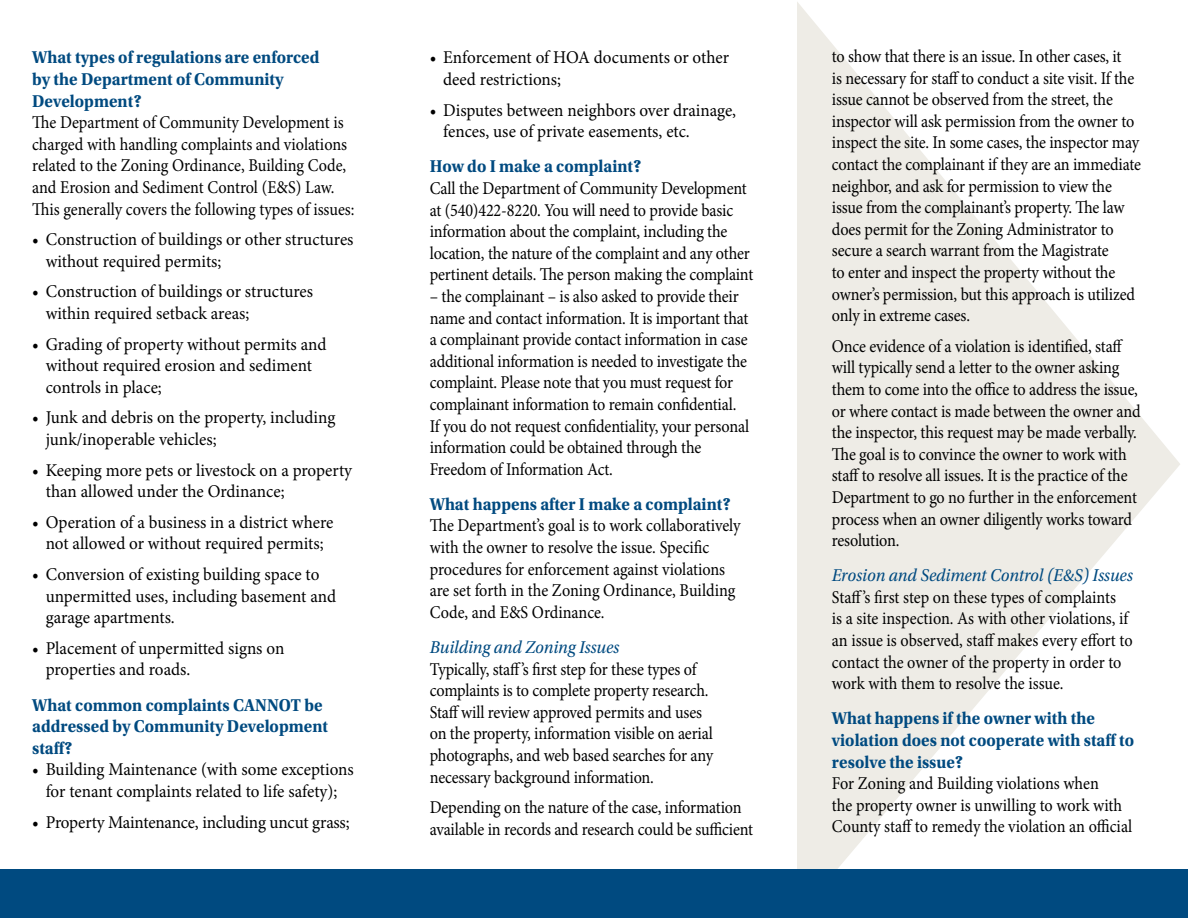
<style>
.page{position:relative;width:1188px;height:918px;background:#fff}
.page>*{position:absolute;margin:0;border:0;box-sizing:border-box;transform-origin:0 0}
.t1{font:18px/21.6px "Minion Pro";letter-spacing:-.01em;color:#000;scale:.9 1}
.t2{font:18px/21.6px "Minion Pro";letter-spacing:-.01em;color:#000;scale:.95 1}
.t3{font:700 18px/21.6px "Utopia Std";color:#004a80;scale:.93 1}
.t4{font:italic 18px "Utopia Std";color:#004a80;scale:.93 1}
</style>
<div class="page">
<svg style="left:797px;top:2px;width:383px;height:867px;fill:#eeece6"></svg>
<div style="left:0;top:869px;width:1188px;height:49px;background:#004a80"></div>
<p class="t3" style="left:32px;top:47px;width:311px">What types of regulations are enforced by the Department of Community<br>Development?</p>
<p class="t1" style="left:32px;top:112px;width:360px">The Department of Community Development is charged with handling complaints and violations related to the Zoning Ordinance, Building Code, and Erosion and Sediment Control (E&amp;S) Law.<br>This generally covers the following types of issues:</p>
<p class="t2" style="left:46px;top:229px;width:326px;text-indent:-13px">• Construction of buildings or other structures without required permits;</p>
<p class="t2" style="left:46px;top:281px;width:283px;text-indent:-13px">• Construction of buildings or structures within required setback areas;</p>
<p class="t2" style="left:46px;top:333px;width:297px;text-indent:-13px">• Grading of property without permits and without required erosion and sediment controls in place;</p>
<p class="t2" style="left:46px;top:407px;width:306px;text-indent:-13px">• Junk and debris on the property, including junk/inoperable vehicles;</p>
<p class="t2" style="left:46px;top:459px;width:324px;text-indent:-13px">• Keeping more pets or livestock on a property than allowed under the Ordinance;</p>
<p class="t2" style="left:32px;top:511px;width:319px;text-align:center">• Operation of a business in a district where not allowed or without required permits;</p>
<p class="t2" style="left:46px;top:564px;width:307px;text-indent:-13px">• Conversion of existing building space to unpermitted uses, including basement and garage apartments.</p>
<p class="t2" style="left:46px;top:637px;width:253px;text-indent:-13px">• Placement of unpermitted signs on properties and roads.</p>
<p class="t3" style="left:32px;top:694px;width:320px">What common complaints CANNOT be addressed by Community Development staff?</p>
<p class="t2" style="left:32px;top:759px;width:340px;text-align:center">• Building Maintenance (with some exceptions for tenant complaints related to life safety);</p>
<p class="t2" style="left:32px;top:811px;width:336px">• Property Maintenance, including uncut grass;</p>
<p class="t2" style="left:443px;top:47px;width:302px;text-indent:-13px">• Enforcement of HOA documents or other deed restrictions;</p>
<p class="t2" style="left:443px;top:99px;width:310px;text-indent:-13px">• Disputes between neighbors over drainage, fences, use of private easements, etc.</p>
<p class="t3" style="left:430px;top:156px;width:229px">How do I make a complaint?</p>
<p class="t1" style="left:430px;top:177px;width:361px">Call the Department of Community Development at (540)422-8220. You will need to provide basic information about the complaint, including the location, the nature of the complaint and any other pertinent details. The person making the complaint</p>
<p class="t1" style="left:430px;top:285px;width:356px">– the complainant – is also asked to provide their name and contact information. It is important that a complainant provide contact information in case additional information is needed to investigate the complaint. Please note that you must request for complainant information to remain confidential.<br>If you do not request confidentiality, your personal information could be obtained through the Freedom of Information Act.</p>
<p class="t3" style="left:430px;top:493px;width:325px">What happens after I make a complaint?</p>
<p class="t1" style="left:430px;top:515px;width:347px">The Department’s goal is to work collaboratively with the owner to resolve the issue. Specific procedures for enforcement against violations are set forth in the Zoning Ordinance, Building Code, and E&amp;S Ordinance.</p>
<p class="t4" style="left:430px;top:637px;width:205px">Building and Zoning Issues</p>
<p class="t1" style="left:430px;top:658px;width:316px">Typically, staff’s first step for these types of complaints is to complete property research.<br>Staff will review approved permits and uses on the property, information visible on aerial photographs, and web based searches for any necessary background information.</p>
<p class="t1" style="left:430px;top:797px;width:361px">Depending on the nature of the case, information available in records and research could be sufficient</p>
<p class="t1" style="left:832px;top:45px;width:345px">to show that there is an issue. In other cases, it<br>is necessary for staff to conduct a site visit. If the issue cannot be observed from the street, the inspector will ask permission from the owner to inspect the site. In some cases, the inspector may contact the complainant if they are an immediate neighbor, and ask for permission to view the issue from the complainant’s property. The law does permit for the Zoning Administrator to secure a search warrant from the Magistrate<br>to enter and inspect the property without the owner’s permission, but this approach is utilized only in extreme cases.</p>
<p class="t1" style="left:832px;top:335px;width:345px">Once evidence of a violation is identified, staff will typically send a letter to the owner asking them to come into the office to address the issue, or where contact is made between the owner and the inspector, this request may be made verbally.<br>The goal is to convince the owner to work with staff to resolve all issues. It is the practice of the Department to go no further in the enforcement process when an owner diligently works toward resolution.</p>
<p class="t4" style="left:832px;top:566px;width:325px">Erosion and Sediment Control (E&amp;S) Issues</p>
<p class="t1" style="left:832px;top:586px;width:336px">Staff’s first step on these types of complaints<br>is a site inspection. As with other violations, if an issue is observed, staff makes every effort to contact the owner of the property in order to work with them to resolve the issue.</p>
<p class="t3" style="left:832px;top:708px;width:326px">What happens if the owner with the violation does not cooperate with staff to resolve the issue?</p>
<p class="t1" style="left:832px;top:773px;width:335px">For Zoning and Building violations when<br>the property owner is unwilling to work with<br>County staff to remedy the violation an official</p>
</div>
